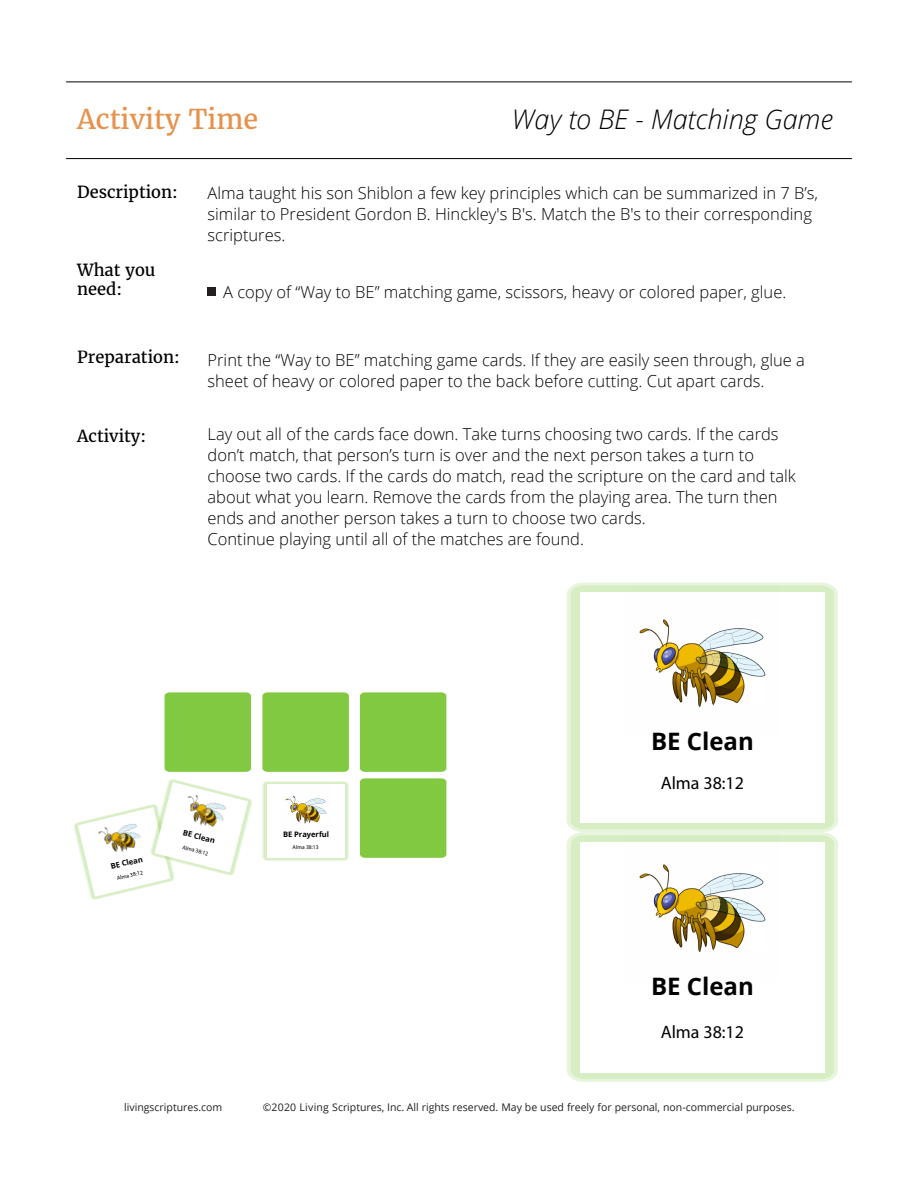
<style>
.page{position:relative;width:918px;height:1188px;background:#fff}
.page>*{position:absolute;margin:0;border:0;box-sizing:border-box;transform-origin:0 0}
.t1{font:italic 300 27px "Open Sans";color:#000}
.t2{font:27px "Merriweather";color:#e6914c}
.t3{font:700 24px "Open Sans";color:#000}
.t4{font:18px "Myriad Pro";color:#000}
.t5{font:300 16.5px/21px "Open Sans";color:#000}
.t6{font:16.5px/19.8px "Merriweather";color:#000}
.t7{font:10.5px "Open Sans";color:#231f20}
.t8{font:700 7.65px "Open Sans";color:#000}
.t9{font:700 7.5px "Open Sans";color:#000}
.t10{font:5.7px "Myriad Pro";color:#000}
</style>
<div class="page">
<hr style="left:66px;top:82px;width:786px;height:1px;background:#000">
<hr style="left:66px;top:158px;width:786px;height:1px;background:#000">
<div style="left:208px;top:288px;width:8px;height:8px;background:#231f20"></div>
<svg style="left:262px;top:781px;width:87px;height:80px"></svg>
<div style="left:262px;top:692px;width:87px;height:80px;background:#80c941"></div>
<div style="left:267px;top:784px;width:78px;height:74px;background:#fff"></div>
<div style="left:360px;top:692px;width:86px;height:80px;background:#80c941"></div>
<div style="left:360px;top:778px;width:86px;height:80px;background:#80c941"></div>
<div style="left:165px;top:692px;width:86px;height:80px;background:#80c941"></div>
<svg style="left:567px;top:583px;width:271px;height:249px;fill:#e8f5dd"></svg>
<div style="left:571px;top:586px;width:263px;height:243px;background:#d7eec4"></div>
<div style="left:580px;top:592px;width:244px;height:231px;background:#fff"></div>
<div style="left:567px;top:832px;width:271px;height:250px;background:#e8f5dd"></div>
<svg style="left:571px;top:835px;width:263px;height:244px;fill:#d7eec4"></svg>
<div style="left:580px;top:842px;width:244px;height:230px;background:#fff"></div>
<img style="left:625px;top:828px;width:154px;height:124px">
<img style="left:625px;top:583px;width:154px;height:124px">
<svg style="left:74px;top:779px;width:178px;height:121px"></svg>
<img style="left:176px;top:781px;width:59px;height:60px">
<img style="left:91px;top:808px;width:59px;height:59px">
<img style="left:285px;top:795px;width:42px;height:29px">
<h1 class="t2" style="left:77px;top:102px;width:182px">Activity Time</h1>
<h1 class="t1" style="left:512px;top:100px;width:322px">Way to BE - Matching Game</h1>
<p class="t6" style="left:77px;top:182px;width:102px">Description:</p>
<p class="t5" style="left:208px;top:182px;width:612px">Alma taught his son Shiblon a few key principles which can be summarized in 7 B’s, similar to President Gordon B. Hinckley's B's. Match the B's to their corresponding scriptures.</p>
<p class="t6" style="left:77px;top:260px;width:80px">What you need:</p>
<p class="t5" style="left:223px;top:281px;width:565px">A copy of “Way to BE” matching game, scissors, heavy or colored paper, glue.</p>
<p class="t6" style="left:77px;top:347px;width:104px">Preparation:</p>
<p class="t5" style="left:208px;top:349px;width:599px">Print the “Way to BE” matching game cards. If they are easily seen through, glue a sheet of heavy or colored paper to the back before cutting. Cut apart cards.</p>
<p class="t6" style="left:77px;top:426px;width:70px">Activity:</p>
<p class="t5" style="left:208px;top:423px;width:590px">Lay out all of the cards face down. Take turns choosing two cards. If the cards don’t match, that person’s turn is over and the next person takes a turn to choose two cards. If the cards do match, read the scripture on the card and talk about what you learn. Remove the cards from the playing area. The turn then ends and another person takes a turn to choose two cards.<br>Continue playing until all of the matches are found.</p>
<h2 class="t3" style="left:651px;top:725px;width:104px">BE Clean</h2>
<p class="t8" style="left:110px;top:861px;width:34px;rotate:-14deg">BE Clean</p>
<p class="t10" style="left:116px;top:875px;width:28px;rotate:-14deg">Alma 38:12</p>
<p class="t8" style="left:184px;top:827px;width:34px;rotate:14deg">BE Clean</p>
<p class="t10" style="left:183px;top:844px;width:28px;rotate:14deg">Alma 38:12</p>
<p class="t9" style="left:283px;top:829px;width:48px">BE Prayerful</p>
<p class="t10" style="left:293px;top:844px;width:28px">Alma 38:13</p>
<p class="t4" style="left:661px;top:772px;width:85px">Alma 38:12</p>
<h2 class="t3" style="left:651px;top:970px;width:104px">BE Clean</h2>
<p class="t4" style="left:661px;top:1021px;width:85px">Alma 38:12</p>
<p class="t7" style="left:124px;top:1100px;width:100px">livingscriptures.com</p>
<p class="t7" style="left:263px;top:1100px;width:533px">©2020 Living Scriptures, Inc. All rights reserved. May be used freely for personal, non-commercial purposes.</p>
</div>
